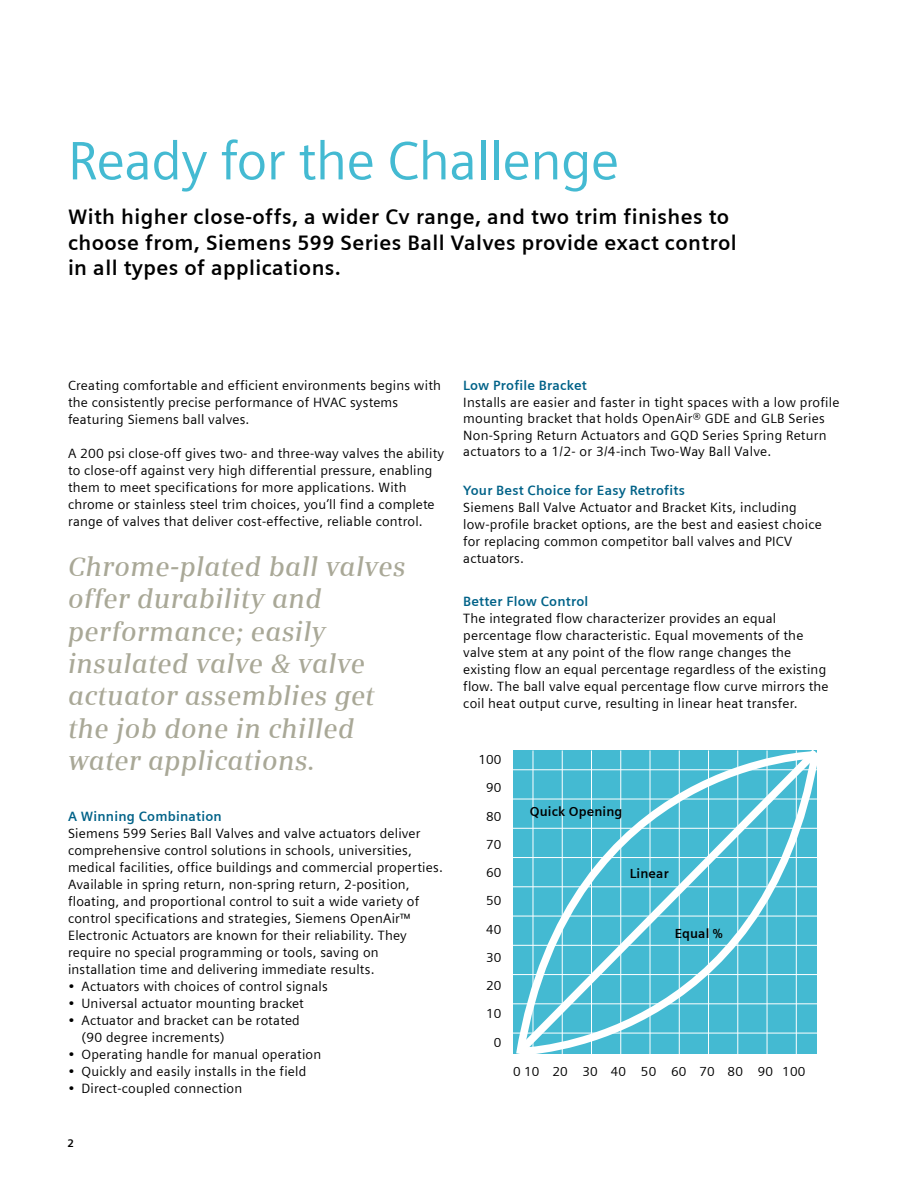
<style>
.page{position:relative;width:918px;height:1188px;background:#fff}
.page>*{position:absolute;margin:0;border:0;box-sizing:border-box;transform-origin:0 0}
.t1{font:54px "Siemens Sans";letter-spacing:-.01em;color:#44bad2}
.t2{font:italic 600 27px/32.4px "Siemens Serif";letter-spacing:.015em;color:#a9a897}
.t3{font:700 21px/25.5px "Siemens Sans";letter-spacing:.02em;color:#000}
.t4{font:13.5px/17px "Siemens Sans";letter-spacing:.015em;color:#000}
.t5{font:700 13.5px "Siemens Sans";letter-spacing:.015em;color:#006288}
.t6{font:13.2px/28.2px "Siemens Sans";letter-spacing:.01em;color:#000;text-align:right}
.t7{font:700 13.2px "Siemens Sans";letter-spacing:.01em;color:#000}
.t8{font:700 11.25px "Siemens Sans";color:#000}
</style>
<div class="page">
<svg style="left:513px;top:750px;width:304px;height:304px;background:#62c5d9"></svg>
<h1 class="t1" style="left:68px;top:130px;width:553px">Ready for the Challenge</h1>
<h3 class="t3" style="left:68px;top:204px;width:670px">With higher close-offs, a wider Cv range, and two trim finishes to choose from, Siemens 599 Series Ball Valves provide exact control in all types of applications.</h3>
<p class="t4" style="left:68px;top:377px;width:374px">Creating comfortable and efficient environments begins with the consistently precise performance of HVAC systems featuring Siemens ball valves.</p>
<p class="t4" style="left:68px;top:445px;width:378px">A 200 psi close-off gives two- and three-way valves the ability to close-off against very high differential pressure, enabling them to meet specifications for more applications. With chrome or stainless steel trim choices, you’ll find a complete range of valves that deliver cost-effective, reliable control.</p>
<h2 class="t2" style="left:68px;top:550px;width:339px">Chrome-plated ball valves offer durability and performance; easily insulated valve &amp; valve actuator assemblies get the job done in chilled water applications.</h2>
<p class="t5" style="left:68px;top:809px;width:155px">A Winning Combination</p>
<p class="t4" style="left:68px;top:825px;width:376px">Siemens 599 Series Ball Valves and valve actuators deliver comprehensive control solutions in schools, universities, medical facilities, office buildings and commercial properties.<br>Available in spring return, non-spring return, 2-position, floating, and proportional control to suit a wide variety of control specifications and strategies, Siemens OpenAir™ Electronic Actuators are known for their reliability. They require no special programming or tools, saving on installation time and delivering immediate results.</p>
<p class="t4" style="left:68px;top:978px;width:261px">• Actuators with choices of control signals</p>
<p class="t4" style="left:68px;top:995px;width:237px">• Universal actuator mounting bracket</p>
<p class="t4" style="left:82px;top:1012px;width:220px;text-indent:-14px">• Actuator and bracket can be rotated (90 degree increments)</p>
<p class="t4" style="left:68px;top:1046px;width:255px">• Operating handle for manual operation</p>
<p class="t4" style="left:68px;top:1063px;width:240px">• Quickly and easily installs in the field</p>
<p class="t4" style="left:68px;top:1080px;width:176px">• Direct-coupled connection</p>
<p class="t8" style="left:68px;top:1137px;width:8px">2</p>
<p class="t5" style="left:463px;top:378px;width:125px">Low Profile Bracket</p>
<p class="t4" style="left:463px;top:394px;width:378px;line-height:16.5px">Installs are easier and faster in tight spaces with a low profile mounting bracket that holds OpenAir® GDE and GLB Series Non-Spring Return Actuators and GQD Series Spring Return actuators to a 1/2- or 3/4-inch Two-Way Ball Valve.</p>
<p class="t5" style="left:463px;top:483px;width:223px">Your Best Choice for Easy Retrofits</p>
<p class="t4" style="left:463px;top:499px;width:360px">Siemens Ball Valve Actuator and Bracket Kits, including low-profile bracket options, are the best and easiest choice for replacing common competitor ball valves and PICV actuators.</p>
<p class="t5" style="left:463px;top:594px;width:127px">Better Flow Control</p>
<p class="t4" style="left:463px;top:610px;width:367px">The integrated flow characterizer provides an equal percentage flow characteristic. Equal movements of the valve stem at any point of the flow range changes the existing flow an equal percentage regardless of the existing flow. The ball valve equal percentage flow curve mirrors the coil heat output curve, resulting in linear heat transfer.</p>
<p class="t6" style="left:478px;top:745px;width:25px">100<br>90<br>80<br>70<br>60<br>50<br>40<br>30<br>20<br>10<br>0</p>
<p class="t7" style="left:530px;top:804px;width:94px">Quick Opening</p>
<p class="t7" style="left:630px;top:866px;width:40px">Linear</p>
<p class="t7" style="left:675px;top:926px;width:50px">Equal %</p>
<p class="t6" style="left:513px;top:1058px;width:294px">0 10 20 30 40 50 60 70 80 90 100</p>
</div>
